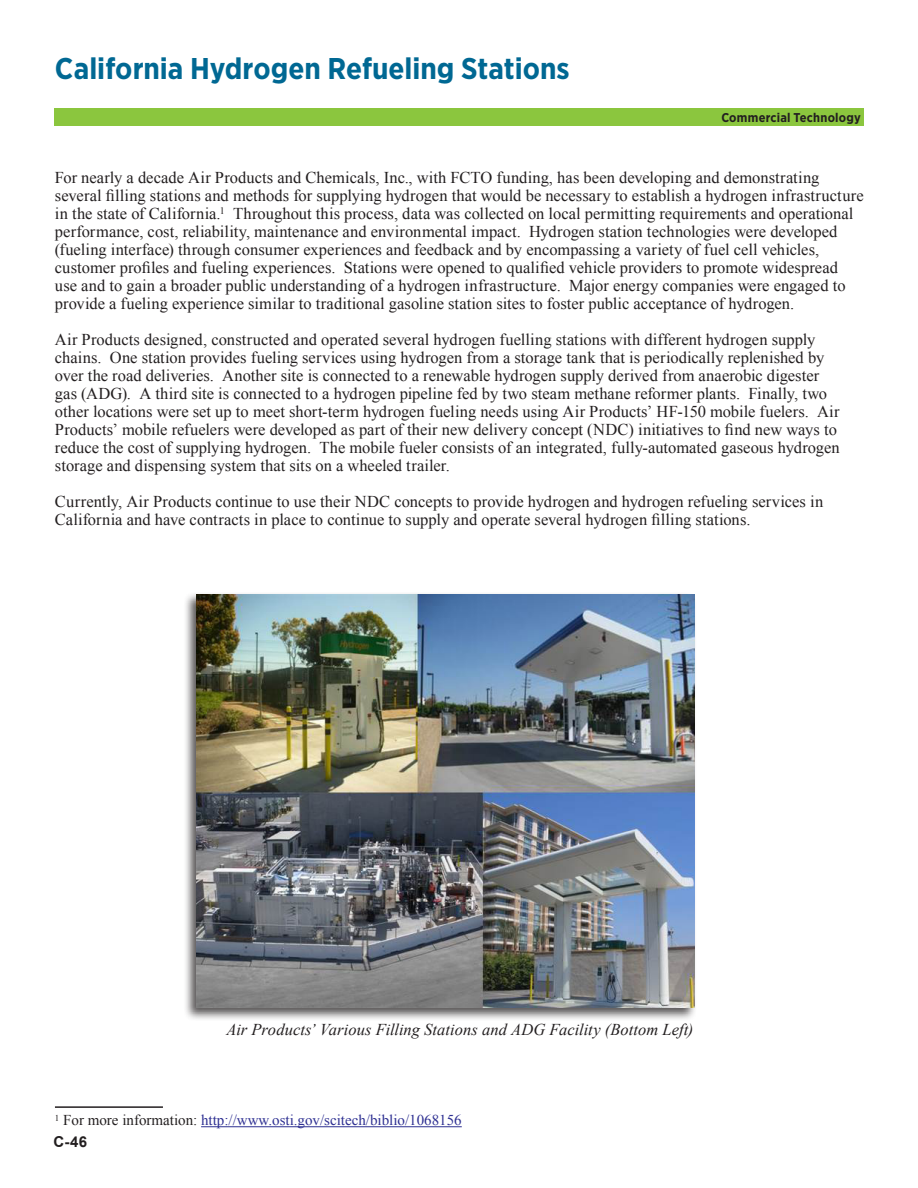
<style>
.page{position:relative;width:918px;height:1188px;background:#fff}
.page>*{position:absolute;margin:0;border:0;box-sizing:border-box;transform-origin:0 0}
.t1{font:700 30px "Gotham Narrow";color:#006893}
.t2{font:16.5px/18px "Times New Roman";color:#231f20}
.Caption_credit{font:italic 16.5px "Times New Roman";color:#231f20}
.t3{font:15px "Times New Roman";color:#2e3092}
.t4{font:700 15px "Arial";color:#231f20}
.t5{font:700 12.75px "Gotham Narrow";letter-spacing:.015em;color:#231f20}
.s1{color:#231f20}
</style>
<div class="page">
<div style="left:54px;top:108px;width:810px;height:18px;background:#8bc63e"></div>
<hr style="left:55px;top:1106px;width:108px;height:2px;background:#231f20">
<hr style="left:201px;top:1126px;width:261px;height:1px;background:#2e3092">
<div style="left:183px;top:591px;width:515px;height:431px;background:#231f20;opacity:.75"></div>
<img style="left:197px;top:594px;width:497px;height:414px">
<p class="t1" style="left:55px;top:49px;width:516px">California Hydrogen Refueling Stations</p>
<p class="t5" style="left:721px;top:109px;width:141px">Commercial Technology</p>
<p class="t2" style="left:55px;top:168px;width:810px">For nearly a decade Air Products and Chemicals, Inc., with FCTO funding, has been developing and demonstrating several filling stations and methods for supplying hydrogen that would be necessary to establish a hydrogen infrastructure in the state of California.<sup>1</sup> Throughout this process, data was collected on local permitting requirements and operational performance, cost, reliability, maintenance and environmental impact. Hydrogen station technologies were developed (fueling interface) through consumer experiences and feedback and by encompassing a variety of fuel cell vehicles, customer profiles and fueling experiences. Stations were opened to qualified vehicle providers to promote widespread use and to gain a broader public understanding of a hydrogen infrastructure. Major energy companies were engaged to provide a fueling experience similar to traditional gasoline station sites to foster public acceptance of hydrogen.</p>
<p class="t2" style="left:55px;top:330px;width:786px">Air Products designed, constructed and operated several hydrogen fuelling stations with different hydrogen supply chains. One station provides fueling services using hydrogen from a storage tank that is periodically replenished by over the road deliveries. Another site is connected to a renewable hydrogen supply derived from anaerobic digester gas (ADG). A third site is connected to a hydrogen pipeline fed by two steam methane reformer plants. Finally, two other locations were set up to meet short-term hydrogen fueling needs using Air Products’ HF-150 mobile fuelers. Air Products’ mobile refuelers were developed as part of their new delivery concept (NDC) initiatives to find new ways to reduce the cost of supplying hydrogen. The mobile fueler consists of an integrated, fully-automated gaseous hydrogen storage and dispensing system that sits on a wheeled trailer.</p>
<p class="t2" style="left:55px;top:492px;width:770px">Currently, Air Products continue to use their NDC concepts to provide hydrogen and hydrogen refueling services in<br>California and have contracts in place to continue to supply and operate several hydrogen filling stations.</p>
<p class="Caption_credit" style="left:227px;top:1018px;width:468px">Air Products’ Various Filling Stations and ADG Facility (Bottom Left)</p>
<p class="t3" style="left:55px;top:1110px;width:408px"><sup>1</sup> <span class="s1">For more information:</span> http://www.osti.gov/scitech/biblio/1068156</p>
<p class="t4" style="left:53px;top:1131px;width:35px">C-46</p>
</div>
